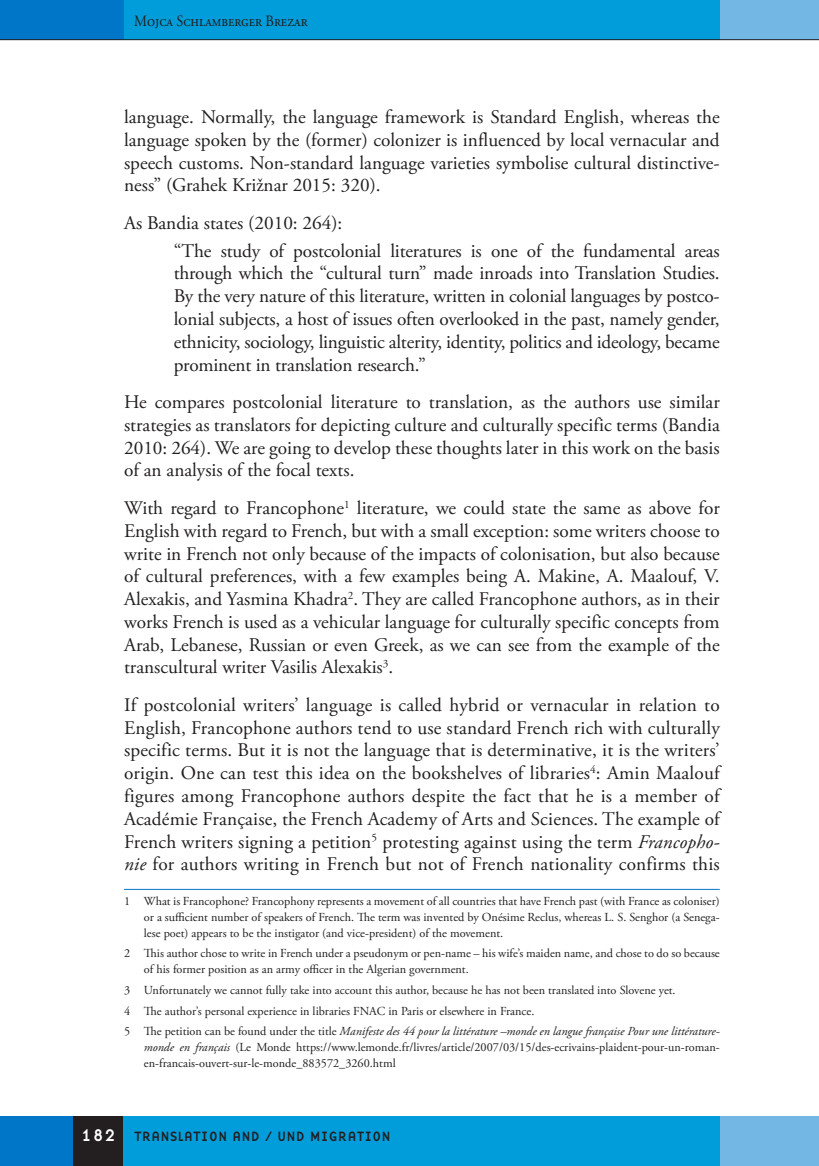
<style>
.page{position:relative;width:819px;height:1166px;background:#fff}
.page>*{position:absolute;margin:0;border:0;box-sizing:border-box;transform-origin:0 0}
.t1{font:19.25px/22.8px "Adobe Garamond Pro";color:#231f20;text-align:justify}
.t2{font:15.75px "Adobe Garamond Pro";color:#231f20;scale:.9 1}
.t3{font:14px "Base Nine";color:#231f20}
.opombe{font:12.25px/15.8px "Adobe Garamond Pro";color:#231f20;text-align:justify}
.s1{font-style:italic}
.s2{font-size:17.5px;color:#fff}
</style>
<div class="page">
<div style="left:122px;top:0;width:597px;height:40px;background:#009dda"></div>
<div style="left:719px;top:0;width:99px;height:40px;background:#73b8e5"></div>
<div style="left:0;top:0;width:124px;height:40px;background:#0076c8"></div>
<hr style="left:0;top:39px;width:818px;height:1px;background:#231f20">
<div style="left:123px;top:1116px;width:621px;height:50px;background:#009dda"></div>
<div style="left:719px;top:1116px;width:99px;height:50px;background:#73b8e5"></div>
<div style="left:0;top:1116px;width:74px;height:50px;background:#0076c8"></div>
<div style="left:74px;top:1116px;width:49px;height:50px;background:#231f20"></div>
<hr style="left:124px;top:889px;width:595px;height:1px;background:#0076c8">
<p class="t2" style="left:134px;top:11px;width:194px">Mojca Schlamberger Brezar</p>
<p class="t1" style="left:124px;top:106px;width:597px">language. Normally, the language framework is Standard English, whereas the language spoken by the (former) colonizer is influenced by local vernacular and speech customs. Non-standard language varieties symbolise cultural distinctive&shy;ness” (Grahek Križnar 2015: 320).</p>
<p class="t1" style="left:124px;top:212px;width:220px">As Bandia states (2010: 264):</p>
<p class="t1" style="left:174px;top:240px;width:547px">“The study of postcolonial literatures is one of the fundamental areas through which the “cultural turn” made inroads into Translation Studies.<br>By the very nature of this literature, written in colonial languages by postco&shy;lonial subjects, a host of issues often overlooked in the past, namely gender, ethnicity, sociology, linguistic alterity, identity, politics and ideology, became prominent in translation research.”</p>
<p class="t1" style="left:124px;top:391px;width:597px">He compares postcolonial literature to translation, as the authors use similar strategies as translators for depicting culture and culturally specific terms (Bandia 2010: 264). We are going to develop these thoughts later in this work on the basis of an analysis of the focal texts.</p>
<p class="t1" style="left:124px;top:497px;width:597px">With regard to Francophone<sup>1</sup> literature, we could state the same as above for English with regard to French, but with a small exception: some writers choose to write in French not only because of the impacts of colonisation, but also because of cultural preferences, with a few examples being A. Makine, A. Maalouf, V.<br>Alexakis, and Yasmina Khadra<sup>2</sup>. They are called Francophone authors, as in their works French is used as a vehicular language for culturally specific concepts from Arab, Lebanese, Russian or even Greek, as we can see from the example of the transcultural writer Vasilis Alexakis<sup>3</sup>.</p>
<p class="t1" style="left:124px;top:694px;width:597px">If postcolonial writers’ language is called hybrid or vernacular in relation to English, Francophone authors tend to use standard French rich with culturally specific terms. But it is not the language that is determinative, it is the writers’ origin. One can test this idea on the bookshelves of libraries<sup>4</sup>: Amin Maalouf figures among Francophone authors despite the fact that he is a member of Académie Française, the French Academy of Arts and Sciences. The example of French writers signing a petition<sup>5</sup> protesting against using the term <span class="s1">Francopho&shy;nie</span> for authors writing in French but not of French nationality confirms this</p>
<p class="opombe" style="left:144px;top:894px;width:577px;text-indent:-20px">1 What is Francophone? Francophony represents a movement of all countries that have French past (with France as coloniser) or a sufficient number of speakers of French. The term was invented by Onésime Reclus, whereas L. S. Senghor (a Senega&shy;lese poet) appears to be the instigator (and vice-president) of the movement.</p>
<p class="opombe" style="left:144px;top:946px;width:577px;text-indent:-20px">2 This author chose to write in French under a pseudonym or pen-name – his wife’s maiden name, and chose to do so because of his former position as an army officer in the Algerian government.</p>
<p class="opombe" style="left:124px;top:982px;width:553px">3 Unfortunately we cannot fully take into account this author, because he has not been translated into Slovene yet.</p>
<p class="opombe" style="left:124px;top:1003px;width:412px">4 The author’s personal experience in libraries FNAC in Paris or elsewhere in France.</p>
<p class="opombe" style="left:144px;top:1024px;width:577px;text-indent:-20px">5 The petition can be found under the title <span class="s1">Manifeste des 44 pour la littérature –monde en langue française Pour une littérature&shy;monde en français</span> (Le Monde https://www.lemonde.fr/livres/article/2007/03/15/des-ecrivains-plaident-pour-un-roman&shy;en-francais-ouvert-sur-le-monde_883572_3260.html</p>
<p class="t3" style="left:81px;top:1126px;width:311px"><span class="s2">182</span> TRANSLATION AND / UND MIGRATION</p>
</div>
